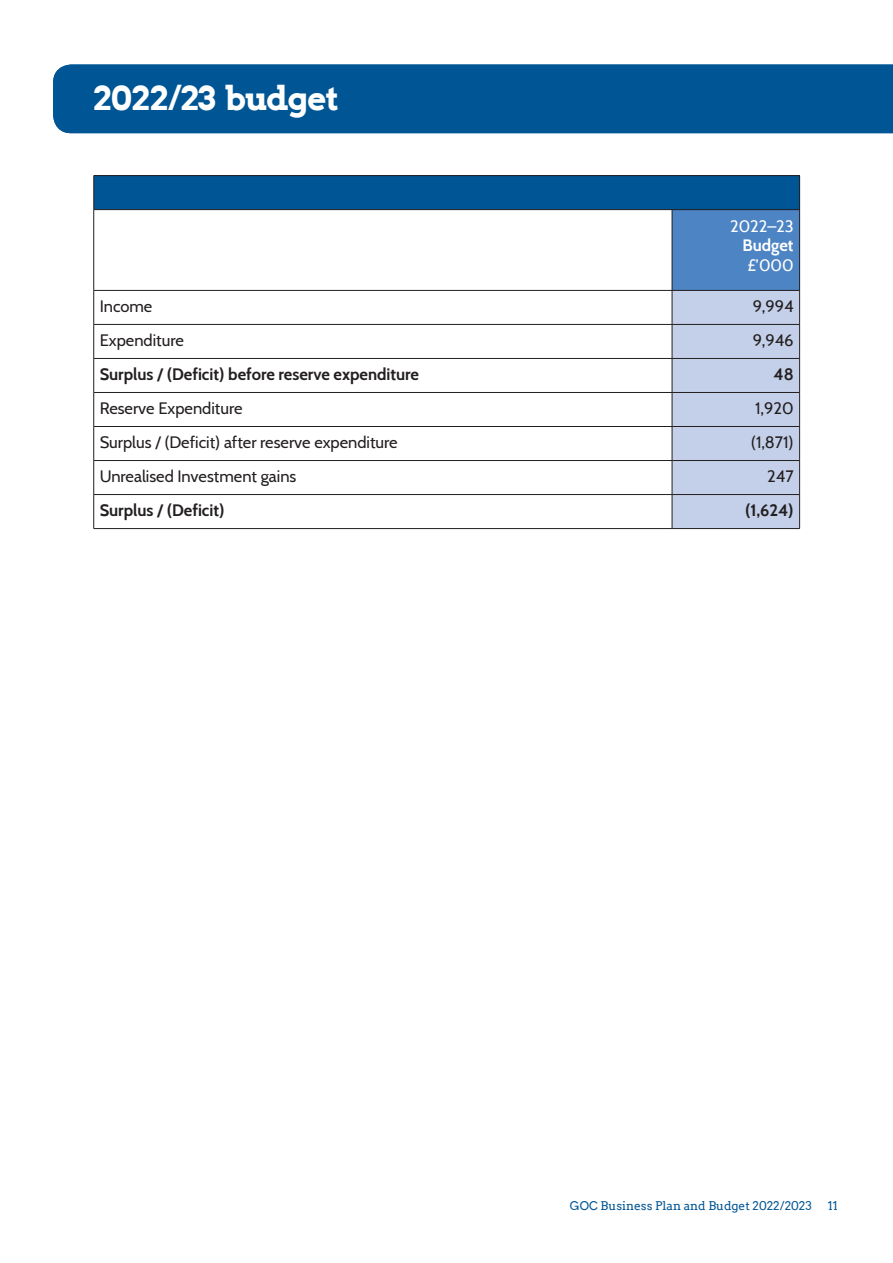
<style>
.page{position:relative;width:893px;height:1263px;background:#fff}
.page>*{position:absolute;margin:0;border:0;box-sizing:border-box;transform-origin:0 0}
.t1{font:700 33px "Arvo";letter-spacing:-.02em;color:#fff}
.t2{font:16.5px "Cabin";color:#231f20}
.t3{font:700 16.5px "Cabin";color:#231f20}
.t4{font:16.5px "Cabin";color:#fff}
.t5{font:700 16.5px "Cabin";color:#fff}
.t6{font:12px "Arvo";color:#005594}
</style>
<div class="page">
<div style="left:94px;top:176px;width:706px;height:34px;background:#005594"></div>
<svg style="left:94px;top:210px;width:578px;height:318px"></svg>
<div style="left:672px;top:210px;width:128px;height:80px;background:#4d84c4"></div>
<div style="left:673px;top:291px;width:126px;height:237px;background:#c4d0e9"></div>
<hr style="left:94px;top:209px;width:578px;height:1px;background:#231f20">
<hr style="left:93px;top:210px;width:1px;height:80px;background:#231f20">
<hr style="left:672px;top:209px;width:128px;height:1px;background:#231f20">
<hr style="left:672px;top:210px;width:1px;height:80px;background:#231f20">
<hr style="left:799px;top:210px;width:1px;height:80px;background:#231f20">
<hr style="left:94px;top:290px;width:578px;height:1px;background:#231f20">
<hr style="left:93px;top:291px;width:1px;height:33px;background:#231f20">
<hr style="left:672px;top:290px;width:128px;height:1px;background:#231f20">
<hr style="left:672px;top:291px;width:1px;height:33px;background:#231f20">
<hr style="left:799px;top:291px;width:1px;height:33px;background:#231f20">
<hr style="left:94px;top:324px;width:578px;height:1px;background:#231f20">
<hr style="left:93px;top:325px;width:1px;height:33px;background:#231f20">
<hr style="left:672px;top:324px;width:128px;height:1px;background:#231f20">
<hr style="left:672px;top:325px;width:1px;height:33px;background:#231f20">
<hr style="left:799px;top:325px;width:1px;height:33px;background:#231f20">
<hr style="left:94px;top:358px;width:578px;height:1px;background:#231f20">
<hr style="left:93px;top:359px;width:1px;height:33px;background:#231f20">
<hr style="left:672px;top:358px;width:128px;height:1px;background:#231f20">
<hr style="left:672px;top:359px;width:1px;height:33px;background:#231f20">
<hr style="left:799px;top:359px;width:1px;height:33px;background:#231f20">
<hr style="left:94px;top:392px;width:578px;height:1px;background:#231f20">
<hr style="left:93px;top:393px;width:1px;height:33px;background:#231f20">
<hr style="left:672px;top:392px;width:128px;height:1px;background:#231f20">
<hr style="left:672px;top:393px;width:1px;height:33px;background:#231f20">
<hr style="left:799px;top:393px;width:1px;height:33px;background:#231f20">
<hr style="left:94px;top:426px;width:578px;height:1px;background:#231f20">
<hr style="left:93px;top:427px;width:1px;height:33px;background:#231f20">
<hr style="left:672px;top:426px;width:128px;height:1px;background:#231f20">
<hr style="left:672px;top:427px;width:1px;height:33px;background:#231f20">
<hr style="left:799px;top:427px;width:1px;height:33px;background:#231f20">
<hr style="left:94px;top:460px;width:578px;height:1px;background:#231f20">
<hr style="left:93px;top:461px;width:1px;height:33px;background:#231f20">
<hr style="left:672px;top:460px;width:128px;height:1px;background:#231f20">
<hr style="left:672px;top:461px;width:1px;height:33px;background:#231f20">
<hr style="left:799px;top:461px;width:1px;height:33px;background:#231f20">
<hr style="left:94px;top:494px;width:578px;height:1px;background:#231f20">
<hr style="left:93px;top:495px;width:1px;height:33px;background:#231f20">
<hr style="left:672px;top:494px;width:128px;height:1px;background:#231f20">
<hr style="left:672px;top:495px;width:1px;height:33px;background:#231f20">
<hr style="left:799px;top:495px;width:1px;height:33px;background:#231f20">
<hr style="left:94px;top:528px;width:578px;height:1px;background:#231f20">
<hr style="left:672px;top:528px;width:128px;height:1px;background:#231f20">
<hr style="left:94px;top:175px;width:578px;height:1px;background:#231f20">
<hr style="left:93px;top:176px;width:1px;height:33px;background:#231f20">
<hr style="left:672px;top:175px;width:128px;height:1px;background:#231f20">
<hr style="left:799px;top:176px;width:1px;height:33px;background:#231f20">
<div style="left:53px;top:65px;width:840px;height:68px;background:#005594"></div>
<p class="t1" style="left:92px;top:77px;width:248px">2022/23 budget</p>
<h1 class="t1" style="left:92px;top:77px;width:150px">Contents</h1>
<p class="t4" style="left:730px;top:213px;width:65px">2022–23</p>
<p class="t5" style="left:742px;top:232px;width:53px">Budget</p>
<p class="t4" style="left:747px;top:252px;width:48px">£’000</p>
<p class="t2" style="left:100px;top:294px;width:54px">Income</p>
<p class="t2" style="left:753px;top:294px;width:42px">9,994</p>
<p class="t2" style="left:100px;top:328px;width:86px">Expenditure</p>
<p class="t2" style="left:753px;top:328px;width:42px">9,946</p>
<p class="t3" style="left:100px;top:362px;width:321px">Surplus / (Deficit) before reserve expenditure</p>
<p class="t3" style="left:773px;top:362px;width:22px">48</p>
<p class="t2" style="left:100px;top:396px;width:144px">Reserve Expenditure</p>
<p class="t2" style="left:755px;top:396px;width:40px">1,920</p>
<p class="t2" style="left:100px;top:430px;width:299px">Surplus / (Deficit) after reserve expenditure</p>
<p class="t2" style="left:751px;top:430px;width:44px">(1,871)</p>
<p class="t2" style="left:100px;top:464px;width:198px">Unrealised Investment gains</p>
<p class="t2" style="left:767px;top:464px;width:28px">247</p>
<p class="t3" style="left:100px;top:498px;width:126px">Surplus / (Deficit)</p>
<p class="t3" style="left:745px;top:498px;width:50px">(1,624)</p>
<p class="t6" style="left:570px;top:1199px;width:244px">GOC Business Plan and Budget 2022/2023</p>
<p class="t6" style="left:828px;top:1199px;width:12px">11</p>
</div>
